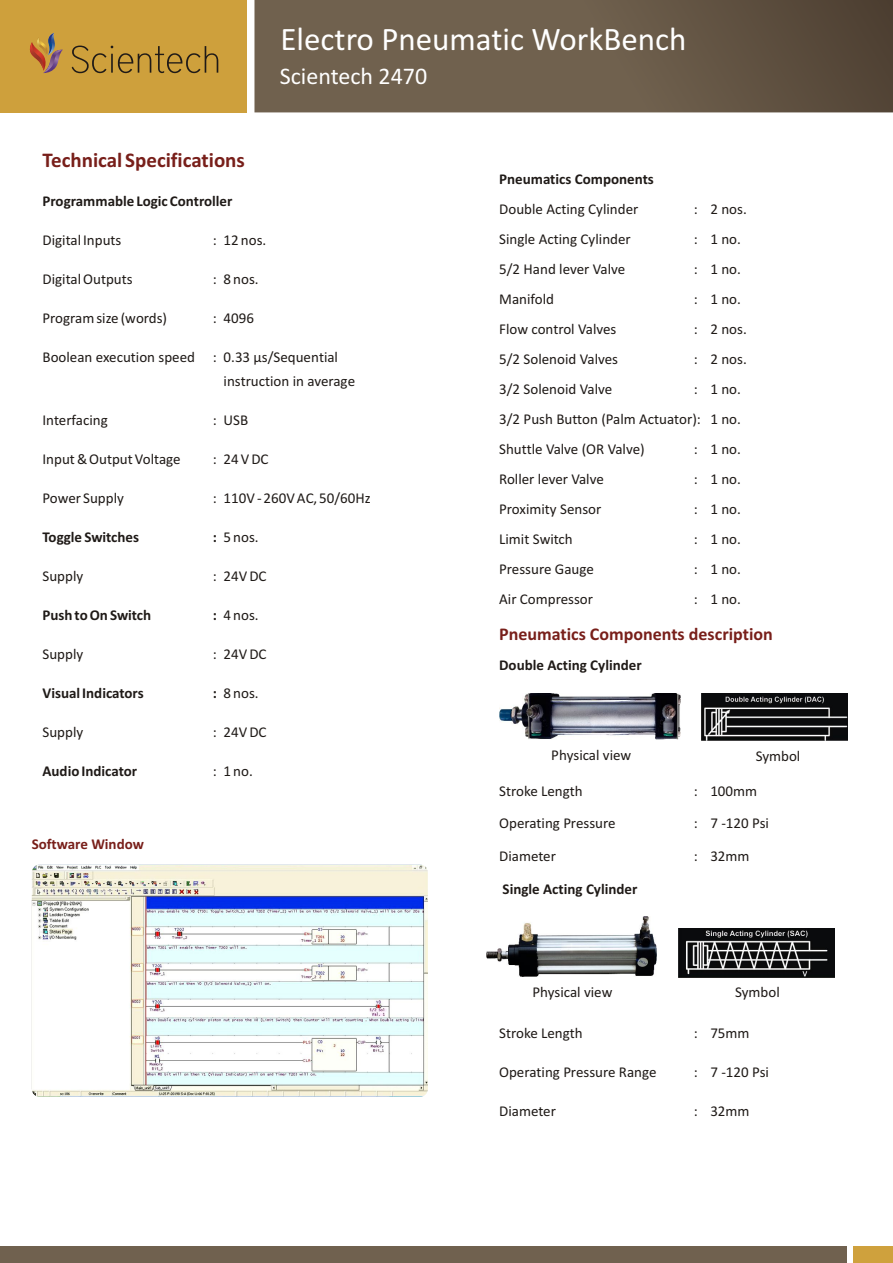
<style>
.page{position:relative;width:893px;height:1263px;background:#fff}
.page>*{position:absolute;margin:0;border:0;box-sizing:border-box;transform-origin:0 0}
.t1{font:33px "Calibri";color:#fff}
.t2{font:24px "Calibri";color:#fff}
.t3{font:700 21px "Calibri";color:#781f1a}
.t4{font:700 18px "Calibri";color:#781f1a}
.t5{font:15px/30px "Calibri";color:#1f1a17}
.t6{font:700 15px "Calibri";color:#1f1a17}
.t7{font:700 15px "Calibri";color:#781f1a}
.s1{font-weight:700}
</style>
<div class="page">
<img style="left:499px;top:694px;width:181px;height:45px">
<img style="left:701px;top:694px;width:147px;height:47px">
<img style="left:486px;top:916px;width:170px;height:60px">
<img style="left:678px;top:928px;width:156px;height:50px">
<svg style="left:254px;top:0;width:639px;height:112px;background:#685948"></svg>
<div style="left:0;top:0;width:246px;height:112px;background:#cea03c"></div>
<svg style="left:72px;top:46px;width:146px;height:27px"></svg>
<svg style="left:29px;top:33px;width:34px;height:40px"></svg>
<div style="left:0;top:1246px;width:846px;height:17px;background:#70614f"></div>
<div style="left:854px;top:1246px;width:39px;height:17px;background:#cfa13d"></div>
<img style="left:32px;top:864px;width:396px;height:233px;border-radius:8px">
<h1 class="t1" style="left:281px;top:25px;width:407px">Electro Pneumatic WorkBench</h1>
<h2 class="t2" style="left:280px;top:66px;width:149px">Scientech 2470</h2>
<h3 class="t3" style="left:43px;top:151px;width:204px">Technical Specifications</h3>
<p class="t6" style="left:43px;top:195px;width:191px">Programmable Logic Controller</p>
<p class="t5" style="left:43px;top:226px;width:80px">Digital Inputs</p>
<p class="t5" style="left:213px;top:226px;width:55px">: 12 nos.</p>
<p class="t5" style="left:43px;top:265px;width:92px">Digital Outputs</p>
<p class="t5" style="left:213px;top:265px;width:47px">: 8 nos.</p>
<p class="t5" style="left:43px;top:304px;width:126px">Program size (words)</p>
<p class="t5" style="left:213px;top:304px;width:43px">: 4096</p>
<p class="t5" style="left:224px;top:346px;width:133px;line-height:24px;text-indent:-181px">Boolean execution speed : 0.33 ìs/Sequential instruction in average</p>
<p class="t5" style="left:43px;top:406px;width:67px">Interfacing</p>
<p class="t5" style="left:213px;top:406px;width:37px">: USB</p>
<p class="t5" style="left:43px;top:445px;width:140px">Input &amp; Output Voltage</p>
<p class="t5" style="left:213px;top:445px;width:57px">: 24 V DC</p>
<p class="t5" style="left:43px;top:484px;width:83px">Power Supply</p>
<p class="t5" style="left:213px;top:484px;width:159px">: 110V - 260V AC, 50/60Hz</p>
<p class="t6" style="left:43px;top:531px;width:98px">Toggle Switches</p>
<p class="t5" style="left:213px;top:523px;width:47px"><span class="s1">:</span> 5 nos.</p>
<p class="t5" style="left:43px;top:562px;width:42px">Supply</p>
<p class="t5" style="left:213px;top:562px;width:55px">: 24V DC</p>
<p class="t6" style="left:43px;top:609px;width:110px">Push to On Switch</p>
<p class="t5" style="left:213px;top:601px;width:47px"><span class="s1">:</span> 4 nos.</p>
<p class="t5" style="left:43px;top:640px;width:42px">Supply</p>
<p class="t5" style="left:213px;top:640px;width:55px">: 24V DC</p>
<p class="t6" style="left:43px;top:687px;width:103px">Visual Indicators</p>
<p class="t5" style="left:213px;top:679px;width:47px"><span class="s1">:</span> 8 nos.</p>
<p class="t5" style="left:43px;top:718px;width:42px">Supply</p>
<p class="t5" style="left:213px;top:718px;width:55px">: 24V DC</p>
<p class="t6" style="left:43px;top:765px;width:96px">Audio Indicator</p>
<p class="t5" style="left:213px;top:757px;width:41px">: 1 no.</p>
<p class="t7" style="left:32px;top:837px;width:114px">Software Window</p>
<p class="t6" style="left:499px;top:173px;width:156px">Pneumatics Components</p>
<p class="t5" style="left:499px;top:196px;width:141px">Double Acting Cylinder</p>
<p class="t5" style="left:694px;top:196px;width:55px">: 2 nos.</p>
<p class="t5" style="left:499px;top:226px;width:133px">Single Acting Cylinder</p>
<p class="t5" style="left:694px;top:226px;width:49px">: 1 no.</p>
<p class="t5" style="left:499px;top:256px;width:128px">5/2 Hand lever Valve</p>
<p class="t5" style="left:694px;top:256px;width:49px">: 1 no.</p>
<p class="t5" style="left:499px;top:286px;width:56px">Manifold</p>
<p class="t5" style="left:694px;top:286px;width:49px">: 1 no.</p>
<p class="t5" style="left:499px;top:316px;width:119px">Flow control Valves</p>
<p class="t5" style="left:694px;top:316px;width:55px">: 2 nos.</p>
<p class="t5" style="left:499px;top:346px;width:120px">5/2 Solenoid Valves</p>
<p class="t5" style="left:694px;top:346px;width:55px">: 2 nos.</p>
<p class="t5" style="left:499px;top:376px;width:114px">3/2 Solenoid Valve</p>
<p class="t5" style="left:499px;top:376px;width:243px;text-align:justify;text-indent:195px">: 1 no.<br>3/2 Push Button (Palm Actuator): 1 no.<br>Shuttle Valve (OR Valve)</p>
<p class="t5" style="left:694px;top:436px;width:49px">: 1 no.</p>
<p class="t5" style="left:499px;top:466px;width:106px">Roller lever Valve</p>
<p class="t5" style="left:694px;top:466px;width:49px">: 1 no.</p>
<p class="t5" style="left:499px;top:496px;width:104px">Proximity Sensor</p>
<p class="t5" style="left:694px;top:496px;width:49px">: 1 no.</p>
<p class="t5" style="left:499px;top:526px;width:75px">Limit Switch</p>
<p class="t5" style="left:694px;top:526px;width:49px">: 1 no.</p>
<p class="t5" style="left:499px;top:556px;width:96px">Pressure Gauge</p>
<p class="t5" style="left:694px;top:556px;width:49px">: 1 no.</p>
<p class="t5" style="left:499px;top:586px;width:95px">Air Compressor</p>
<p class="t5" style="left:694px;top:586px;width:49px">: 1 no.</p>
<p class="t4" style="left:499px;top:627px;width:275px">Pneumatics Components description</p>
<p class="t6" style="left:499px;top:659px;width:144px">Double Acting Cylinder</p>
<p class="t5" style="left:551px;top:742px;width:81px">Physical view</p>
<p class="t5" style="left:756px;top:742px;width:46px">Symbol</p>
<p class="t5" style="left:499px;top:778px;width:85px">Stroke Length</p>
<p class="t5" style="left:694px;top:778px;width:65px">: 100mm</p>
<p class="t5" style="left:499px;top:809px;width:118px">Operating Pressure</p>
<p class="t5" style="left:694px;top:809px;width:77px">: 7 -120 Psi</p>
<p class="t5" style="left:499px;top:842px;width:58px">Diameter</p>
<p class="t5" style="left:694px;top:842px;width:57px">: 32mm</p>
<p class="t6" style="left:503px;top:883px;width:136px">Single Acting Cylinder</p>
<p class="t5" style="left:532px;top:978px;width:81px">Physical view</p>
<p class="t5" style="left:735px;top:979px;width:46px">Symbol</p>
<p class="t5" style="left:499px;top:1019px;width:85px">Stroke Length</p>
<p class="t5" style="left:694px;top:1019px;width:57px">: 75mm</p>
<p class="t5" style="left:499px;top:1058px;width:159px">Operating Pressure Range</p>
<p class="t5" style="left:694px;top:1058px;width:77px">: 7 -120 Psi</p>
<p class="t5" style="left:499px;top:1097px;width:58px">Diameter</p>
<p class="t5" style="left:694px;top:1097px;width:57px">: 32mm</p>
</div>
